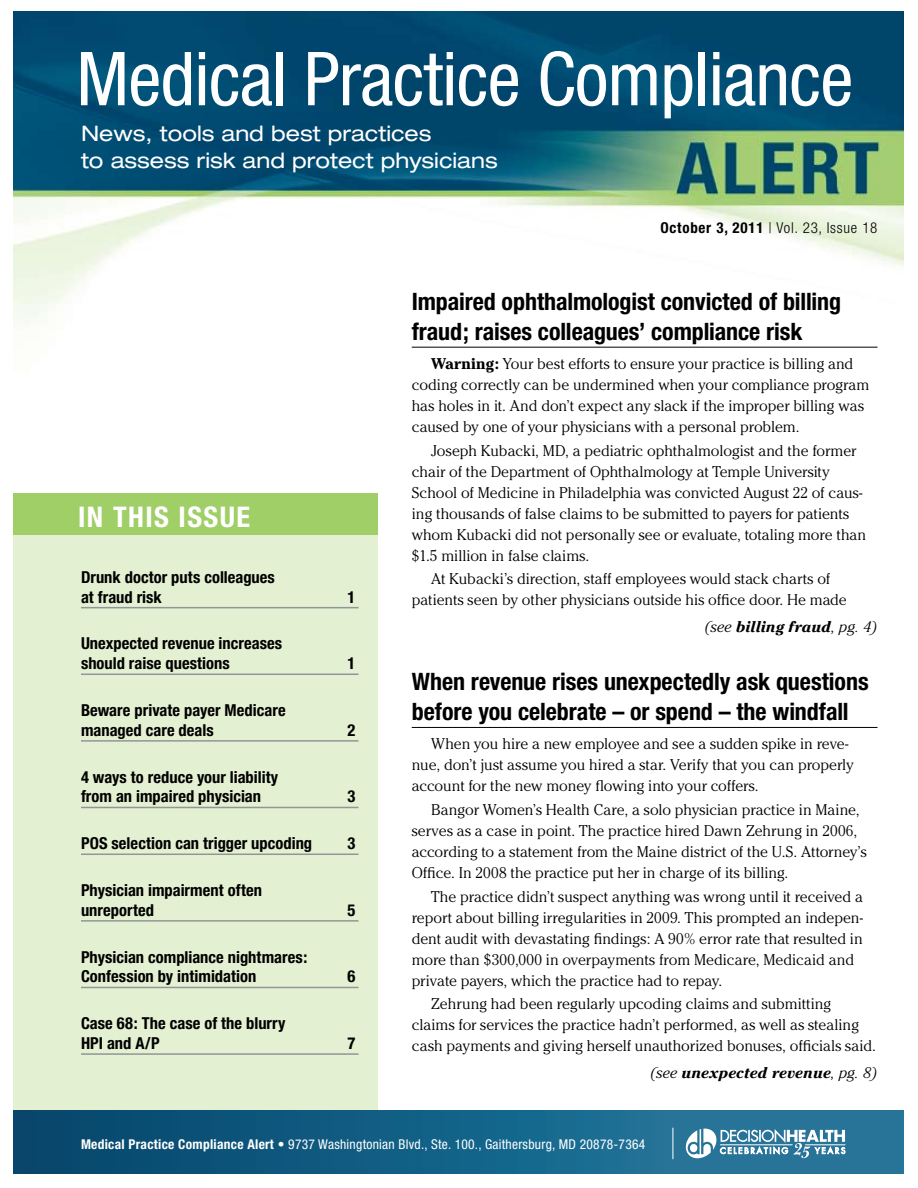
<style>
.page{position:relative;width:918px;height:1188px;background:#fff}
.page>*{position:absolute;margin:0;border:0;box-sizing:border-box;transform-origin:0 0}
.t1{font:condensed 74.55px "Helvetica Neue";letter-spacing:-.01em;color:#fff}
.t2{font:700 condensed 28.5px "Helvetica Neue";letter-spacing:.05em;color:#fff}
.t3{font:700 condensed 24px/30px "Helvetica Neue";letter-spacing:-.005em;color:#000}
.t4{font:expanded 21.45px/27px "Helvetica Neue";color:#fff}
.t5{font:700 condensed 16.5px/19.8px "Helvetica Neue";color:#000}
.t6{font:300 15.45px/21px "Cheltenham";letter-spacing:-.005em;color:#000}
.t7{font:italic 700 15.45px "Cheltenham";letter-spacing:-.005em;color:#000}
.t8{font:300 condensed 15px "Helvetica Neue";letter-spacing:.05em;color:#000}
.t9{font:condensed 13.5px "Helvetica Neue";letter-spacing:.02em;color:#fff}
.s1{font-weight:700}
.s2{font-weight:300}
</style>
<div class="page">
<img style="left:14px;top:11px;width:889px;height:337px">
<div style="left:14px;top:493px;width:364px;height:673px;background:#e3f0d1"></div>
<div style="left:14px;top:493px;width:364px;height:42px;background:#a0ce67"></div>
<img style="left:14px;top:1111px;width:889px;height:62px">
<svg style="left:686px;top:1129px;width:164px;height:29px"></svg>
<hr style="left:673px;top:1128px;width:1px;height:31px;background:#fff">
<hr style="left:81px;top:607px;width:277px;height:1px;background:#939598">
<hr style="left:81px;top:674px;width:277px;height:1px;background:#939598">
<hr style="left:81px;top:740px;width:277px;height:2px;background:#939598">
<hr style="left:81px;top:807px;width:277px;height:1px;background:#939598">
<hr style="left:81px;top:854px;width:277px;height:1px;background:#939598">
<hr style="left:81px;top:920px;width:277px;height:2px;background:#939598">
<hr style="left:81px;top:987px;width:277px;height:1px;background:#939598">
<hr style="left:81px;top:1053px;width:277px;height:2px;background:#939598">
<hr style="left:412px;top:347px;width:466px;height:1px;background:#000">
<hr style="left:412px;top:727px;width:466px;height:1px;background:#000">
<h1 class="t1" style="left:76px;top:36px;width:778px">Medical Practice Compliance</h1>
<h3 class="t4" style="left:81px;top:120px;width:418px">News, tools and best practices<br>to assess risk and protect physicians</h3>
<h2 class="t2" style="left:78px;top:499px;width:174px">In This Issue</h2>
<p class="t5" style="left:81px;top:567px;width:195px">Drunk doctor puts colleagues at fraud risk</p>
<p class="t5" style="left:81px;top:633px;width:203px">Unexpected revenue increases should raise questions</p>
<p class="t5" style="left:81px;top:700px;width:206px">Beware private payer Medicare managed care deals</p>
<p class="t5" style="left:81px;top:767px;width:199px">4 ways to reduce your liability from an impaired physician</p>
<p class="t5" style="left:348px;top:587px;width:9px">1</p>
<p class="t5" style="left:348px;top:653px;width:9px">1</p>
<p class="t5" style="left:348px;top:720px;width:9px">2</p>
<p class="t5" style="left:348px;top:786px;width:9px">3</p>
<p class="t5" style="left:81px;top:833px;width:233px">POS selection can trigger upcoding</p>
<p class="t5" style="left:348px;top:833px;width:9px">3</p>
<p class="t5" style="left:81px;top:880px;width:183px">Physician impairment often unreported</p>
<p class="t5" style="left:348px;top:900px;width:9px">5</p>
<p class="t5" style="left:81px;top:947px;width:228px">Physician compliance nightmares:<br>Confession by intimidation</p>
<p class="t5" style="left:81px;top:1013px;width:206px">Case 68: The case of the blurry<br>HPI and A/P</p>
<p class="t5" style="left:348px;top:966px;width:9px">6</p>
<p class="t5" style="left:348px;top:1033px;width:9px">7</p>
<p class="t8" style="left:660px;top:219px;width:219px"><span class="s1">October 3, 2011</span> | Vol. 23, Issue 18</p>
<h3 class="t3" style="left:412px;top:286px;width:431px">Impaired ophthalmologist convicted of billing fraud; raises colleagues’ compliance risk</h3>
<p class="t6" style="left:412px;top:353px;width:459px;text-indent:19px"><span class="s1">Warning:</span> Your best efforts to ensure your practice is billing and coding correctly can be undermined when your compliance program has holes in it. And don’t expect any slack if the improper billing was caused by one of your physicians with a personal problem.</p>
<p class="t6" style="left:412px;top:440px;width:456px;text-indent:19px">Joseph Kubacki, MD, a pediatric ophthalmologist and the former chair of the Department of Ophthalmology at Temple University School of Medicine in Philadelphia was convicted August 22 of caus&shy;ing thousands of false claims to be submitted to payers for patients whom Kubacki did not personally see or evaluate, totaling more than $1.5 million in false claims.</p>
<p class="t6" style="left:412px;top:568px;width:437px;text-align:center">At Kubacki’s direction, staff employees would stack charts of patients seen by other physicians outside his office door. He made</p>
<p class="t7" style="left:705px;top:618px;width:174px"><span class="s2">(see</span> billing fraud<span class="s2">, pg. 4)</span></p>
<h3 class="t3" style="left:412px;top:666px;width:458px">When revenue rises unexpectedly ask questions before you celebrate – or spend – the windfall</h3>
<p class="t6" style="left:412px;top:733px;width:444px;text-indent:19px">When you hire a new employee and see a sudden spike in reve&shy;nue, don’t just assume you hired a star. Verify that you can properly account for the new money flowing into your coffers.</p>
<p class="t6" style="left:412px;top:799px;width:457px;text-indent:19px">Bangor Women’s Health Care, a solo physician practice in Maine, serves as a case in point. The practice hired Dawn Zehrung in 2006, according to a statement from the Maine district of the U.S. Attorney’s Office. In 2008 the practice put her in charge of its billing.</p>
<p class="t6" style="left:412px;top:886px;width:453px;text-indent:19px">The practice didn’t suspect anything was wrong until it received a report about billing irregularities in 2009. This prompted an indepen&shy;dent audit with devastating findings: A 90% error rate that resulted in more than $300,000 in overpayments from Medicare, Medicaid and private payers, which the practice had to repay.</p>
<p class="t6" style="left:412px;top:993px;width:466px;text-indent:19px">Zehrung had been regularly upcoding claims and submitting claims for services the practice hadn’t performed, as well as stealing cash payments and giving herself unauthorized bonuses, officials said.</p>
<p class="t7" style="left:650px;top:1063px;width:229px"><span class="s2">(see</span> unexpected revenue<span class="s2">, pg. 8)</span></p>
<p class="t9" style="left:81px;top:1136px;width:566px"><span class="s1">Medical Practice Compliance Alert</span> • 9737 Washingtonian Blvd., Ste. 100., Gaithersburg, MD 20878-7364</p>
</div>
